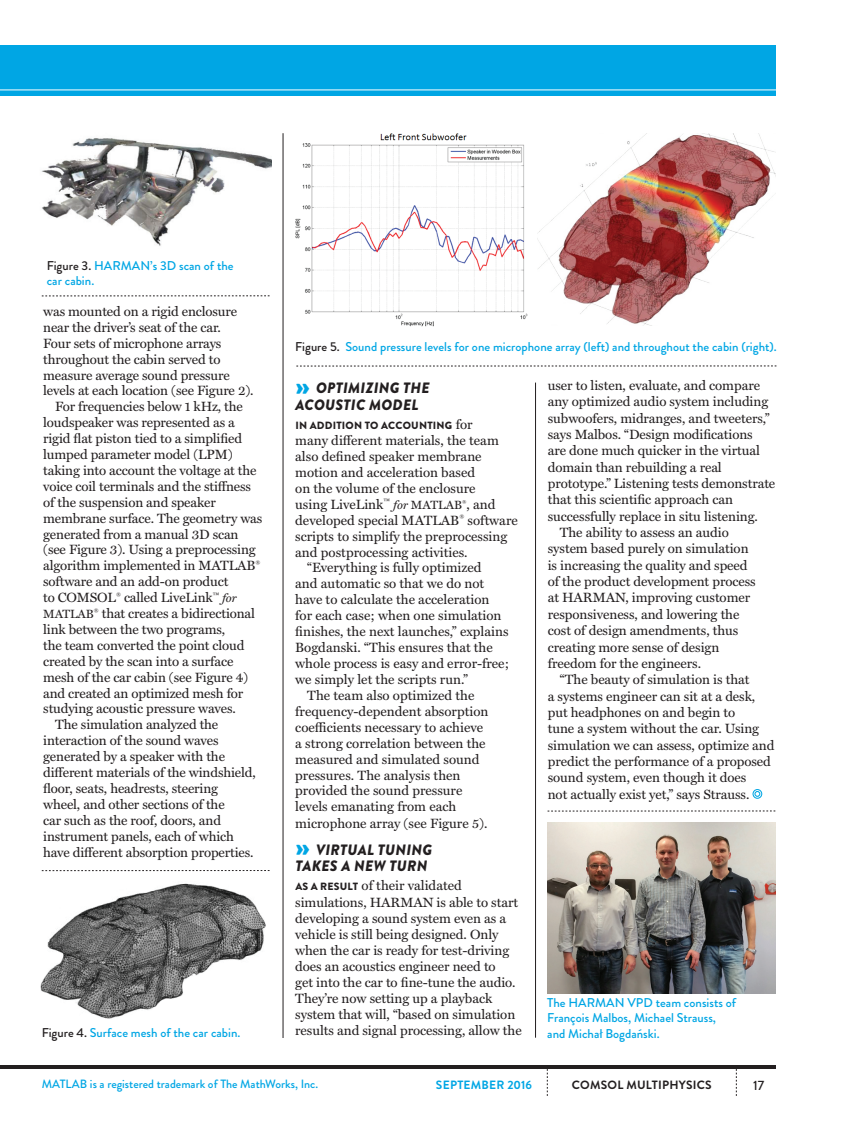
<style>
.page{position:relative;width:851px;height:1134px;background:#fff}
.page>*{position:absolute;margin:0;border:0;box-sizing:border-box;transform-origin:0 0}
.t1{font:italic 900 15px/16.5px "Brandon Grotesque";letter-spacing:.02em;color:#231f20}
.Body_Text{font:13.5px/15.9px "Miller Text";letter-spacing:-.005em;color:#231f20}
.First_Paragraph_Body{font:13.5px/16.4px "Miller Text";letter-spacing:-.005em;color:#231f20}
.Body_Text-2{font:500 13.5px "Brandon Grotesque";color:#231f20}
.Figure_Style{font:500 12.75px/15.3px "Brandon Grotesque";color:#00a6e4}
.Figure_Style-2{font:500 12px "Brandon Grotesque";color:#00a6e4}
.t2{font:700 12px "Brandon Grotesque";letter-spacing:.02em;color:#231f20}
.t3{font:700 12px "Brandon Grotesque";letter-spacing:.02em;color:#00a6e4}
.First_Paragraph_Body-2{font:900 10.5px "Brandon Grotesque";letter-spacing:.02em;color:#231f20}
.s1{color:#231f20}
.s2{font-style:italic;font-size:12px}
.s3{font-size:12px}
.s4{font-style:normal;font-size:28.5px;color:#00a6e4}
.s5{font-family:"Miller Text";font-weight:400;font-size:13.5px}
.s6{font-family:"Brandon Grotesque";font-weight:900;font-size:10.5px}
</style>
<div class="page">
<div style="left:0;top:45px;width:775px;height:51px;background:#00a6e4"></div>
<hr style="left:0;top:90px;width:785px;height:1px;background:#fff">
<svg style="left:736px;top:1069px;width:1px;height:27px"></svg>
<svg style="left:547px;top:1069px;width:1px;height:27px"></svg>
<hr style="left:0;top:1065px;width:775px;height:4px;background:#231f20">
<img style="left:41px;top:138px;width:230px;height:108px">
<img style="left:282px;top:133px;width:246px;height:199px">
<img style="left:537px;top:133px;width:238px;height:193px">
<img style="left:40px;top:883px;width:226px;height:136px">
<svg style="left:296px;top:366px;width:480px;height:1px"></svg>
<hr style="left:283px;top:133px;width:1px;height:905px;background:#231f20">
<hr style="left:535px;top:383px;width:1px;height:655px;background:#231f20">
<svg style="left:547px;top:811px;width:228px;height:1px"></svg>
<img style="left:547px;top:822px;width:228px;height:172px">
<svg style="left:42px;top:296px;width:227px;height:1px"></svg>
<div style="left:752px;top:789px;width:10px;height:10px;border:1px solid #00a6e4;border-radius:50%"></div>
<svg style="left:754px;top:791px;width:6px;height:6px"></svg>
<svg style="left:42px;top:870px;width:227px;height:1px"></svg>
<p class="Figure_Style" style="left:47px;top:258px;width:188px"><span class="s1">Figure 3.</span> HARMAN’s 3D scan of the car cabin.</p>
<p class="Body_Text" style="left:43px;top:304px;width:212px">was mounted on a rigid enclosure near the driver’s seat of the car.<br>Four sets of microphone arrays throughout the cabin served to measure average sound pressure levels at each location (see Figure 2).</p>
<p class="Body_Text" style="left:43px;top:399px;width:221px;text-indent:12px">For frequencies below 1 kHz, the loudspeaker was represented as a rigid flat piston tied to a simplified lumped parameter model (LPM) taking into account the voltage at the voice coil terminals and the stiffness of the suspension and speaker membrane surface. The geometry was generated from a manual 3D scan (see Figure 3). Using a preprocessing algorithm implemented in MATLAB<sup>® </sup>software and an add-on product<br>to COMSOL<sup>®</sup> called LiveLink<sup>™</sup> <span class="s2">for </span><span class="s3">MATLAB</span><sup>®</sup> that creates a bidirectional link between the two programs,<br>the team converted the point cloud created by the scan into a surface mesh of the car cabin (see Figure 4) and created an optimized mesh for studying acoustic pressure waves.</p>
<p class="Body_Text" style="left:43px;top:717px;width:214px;text-indent:12px">The simulation analyzed the interaction of the sound waves generated by a speaker with the different materials of the windshield, floor, seats, headrests, steering wheel, and other sections of the<br>car such as the roof, doors, and instrument panels, each of which have different absorption properties.</p>
<p class="Figure_Style" style="left:295px;top:339px;width:483px"><span class="s1">Figure 5.</span> Sound pressure levels for one microphone array (left) and throughout the cabin (right).</p>
<p class="First_Paragraph_Body" style="left:547px;top:377px;width:229px">user to listen, evaluate, and compare any optimized audio system including subwoofers, midranges, and tweeters,” says Malbos. “Design modifications<br>are done much quicker in the virtual domain than rebuilding a real prototype.” Listening tests demonstrate that this scientific approach can successfully replace in situ listening.</p>
<p class="Body_Text" style="left:547px;top:525px;width:209px;line-height:16.4px;text-indent:12px">The ability to assess an audio system based purely on simulation is increasing the quality and speed of the product development process at HARMAN, improving customer responsiveness, and lowering the cost of design amendments, thus creating more sense of design freedom for the engineers.</p>
<p class="Body_Text" style="left:547px;top:672px;width:228px;line-height:16.4px;text-indent:12px">“The beauty of simulation is that<br>a systems engineer can sit at a desk, put headphones on and begin to<br>tune a system without the car. Using simulation we can assess, optimize and predict the performance of a proposed sound system, even though it does<br>not actually exist yet,” says Strauss.</p>
<p class="t1" style="left:295px;top:380px;width:136px"><span class="s4">»</span> OPTIMIZING THE<br>ACOUSTIC MODEL</p>
<p class="First_Paragraph_Body-2" style="left:295px;top:418px;width:179px">IN ADDITION TO ACCOUNTING <span class="s5">for</span></p>
<p class="First_Paragraph_Body" style="left:295px;top:433px;width:224px;line-height:15.9px">many different materials, the team also defined speaker membrane motion and acceleration based<br>on the volume of the enclosure<br>using LiveLink<sup>™</sup> <span class="s2">for</span> <span class="s3">MATLAB</span><sup>®</sup>, and developed special MATLAB<sup>®</sup> software scripts to simplify the preprocessing and postprocessing activities.</p>
<p class="Body_Text" style="left:295px;top:560px;width:215px;text-indent:12px">“Everything is fully optimized<br>and automatic so that we do not have to calculate the acceleration for each case; when one simulation finishes, the next launches,” explains Bogdanski. “This ensures that the whole process is easy and error-free; we simply let the scripts run.”</p>
<p class="Body_Text" style="left:295px;top:688px;width:195px;text-indent:12px">The team also optimized the frequency-dependent absorption coefficients necessary to achieve a strong correlation between the measured and simulated sound pressures. The analysis then provided the sound pressure levels emanating from each microphone array (see Figure 5).</p>
<p class="t1" style="left:295px;top:842px;width:138px"><span class="s4">»</span> VIRTUAL TUNING<br>TAKES A NEW TURN</p>
<p class="First_Paragraph_Body" style="left:295px;top:878px;width:168px"><span class="s6">AS A RESULT</span> of their validated</p>
<p class="First_Paragraph_Body" style="left:295px;top:894px;width:224px">simulations, HARMAN is able to start developing a sound system even as a vehicle is still being designed. Only when the car is ready for test-driving does an acoustics engineer need to<br>get into the car to fine-tune the audio.<br>They’re now setting up a playback system that will, “based on simulation</p>
<p class="Figure_Style" style="left:547px;top:995px;width:190px">The HARMAN VPD team consists of<br>François Malbos, Michael Strauss, and Michał Bogdański.</p>
<p class="Figure_Style" style="left:42px;top:1025px;width:200px"><span class="s1">Figure 4.</span> Surface mesh of the car cabin.</p>
<p class="First_Paragraph_Body" style="left:295px;top:1022px;width:228px">results and signal processing, allow the</p>
<p class="Figure_Style-2" style="left:42px;top:1076px;width:278px">MATLAB is a registered trademark of The MathWorks, Inc.</p>
<p class="t3" style="left:436px;top:1077px;width:97px">SEPTEMBER 2016</p>
<p class="t2" style="left:571px;top:1077px;width:141px">COMSOL MULTIPHYSICS</p>
<p class="Body_Text-2" style="left:753px;top:1076px;width:13px">17</p>
</div>
